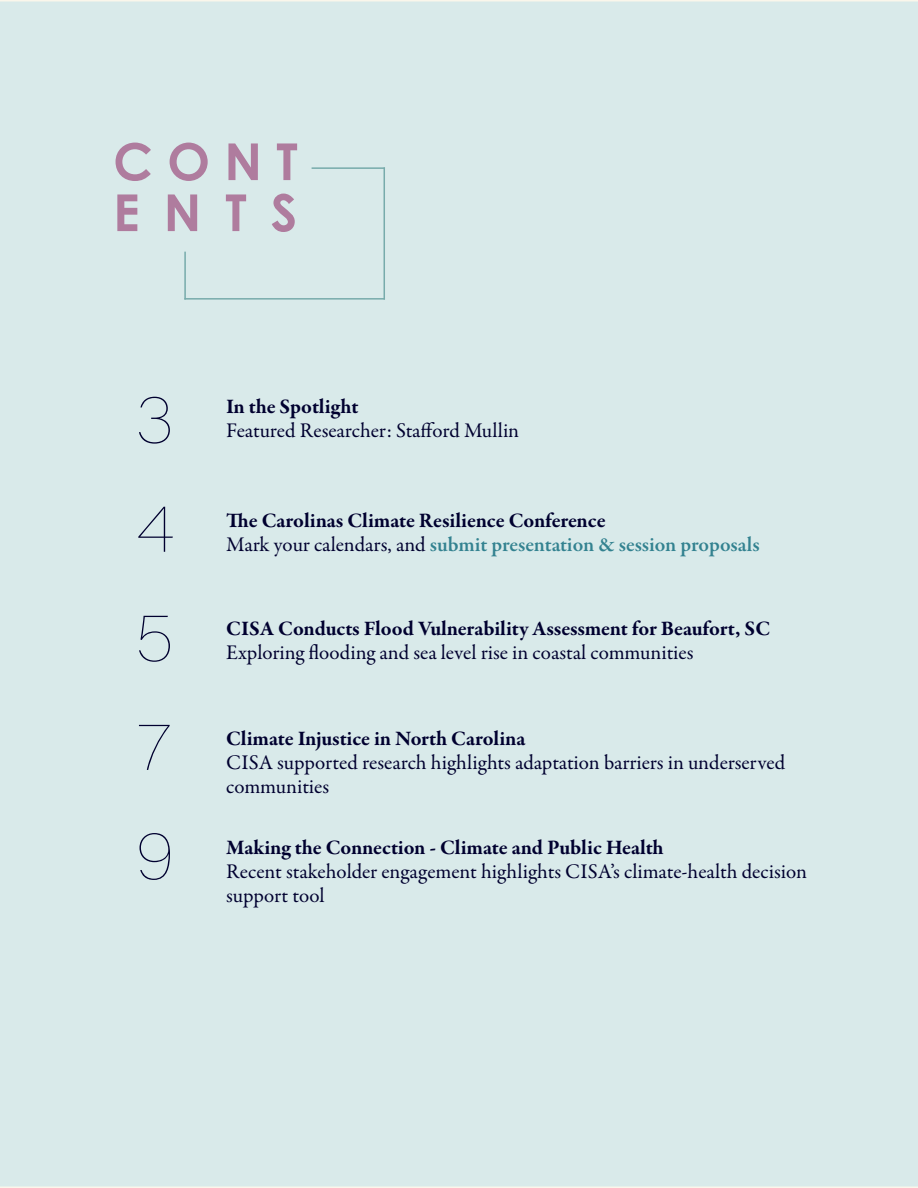
<style>
.page{position:relative;width:918px;height:1188px;background:#d9eaea}
.page>*{position:absolute;margin:0;border:0;box-sizing:border-box;transform-origin:0 0}
.t1{font:100 66px "Acumin Pro Wide";color:#00002f}
.t2{font:700 51px "Century Gothic Pro";letter-spacing:.375em;color:#af7c9e}
.t3{font:21px/24px "Garamond Premr Pro";color:#00002f}
.t4{font:700 21px "Garamond Premr Pro";letter-spacing:-.005em;color:#00002f}
.t5{font:600 21px "Garamond Premr Pro";color:#338290}
.s1{font-weight:400;color:#00002f}
</style>
<div class="page">
<hr style="left:184px;top:298px;width:201px;height:2px;background:#77abab">
<hr style="left:312px;top:167px;width:73px;height:2px;background:#77abab">
<hr style="left:184px;top:252px;width:2px;height:48px;background:#77abab">
<hr style="left:384px;top:167px;width:1px;height:133px;background:#77abab">
<p class="t2" style="left:113px;top:130px;width:186px">CONT</p>
<p class="t2" style="left:113px;top:181px;width:186px">ENTS</p>
<p class="t1" style="left:135px;top:371px;width:40px">3</p>
<p class="t1" style="left:136px;top:481px;width:40px">4</p>
<p class="t1" style="left:135px;top:590px;width:40px">5</p>
<p class="t1" style="left:135px;top:699px;width:40px">7</p>
<p class="t1" style="left:136px;top:808px;width:40px">9</p>
<p class="t4" style="left:226px;top:394px;width:134px">In the Spotlight</p>
<p class="t3" style="left:226px;top:419px;width:294px">Featured Researcher: Stafford Mullin</p>
<p class="t4" style="left:226px;top:507px;width:381px">The Carolinas Climate Resilience Conference</p>
<p class="t5" style="left:226px;top:531px;width:535px"><span class="s1">Mark your calendars, and</span> submit presentation &amp; session proposals</p>
<p class="t4" style="left:226px;top:615px;width:545px">CISA Conducts Flood Vulnerability Assessment for Beaufort, SC</p>
<p class="t3" style="left:226px;top:641px;width:469px">Exploring flooding and sea level rise in coastal communities</p>
<p class="t4" style="left:226px;top:726px;width:301px">Climate Injustice in North Carolina</p>
<p class="t3" style="left:226px;top:751px;width:561px">CISA supported research highlights adaptation barriers in underserved communities</p>
<p class="t4" style="left:226px;top:834px;width:439px">Making the Connection - Climate and Public Health</p>
<p class="t3" style="left:226px;top:860px;width:582px">Recent stakeholder engagement highlights CISA’s climate-health decision support tool</p>
</div>
